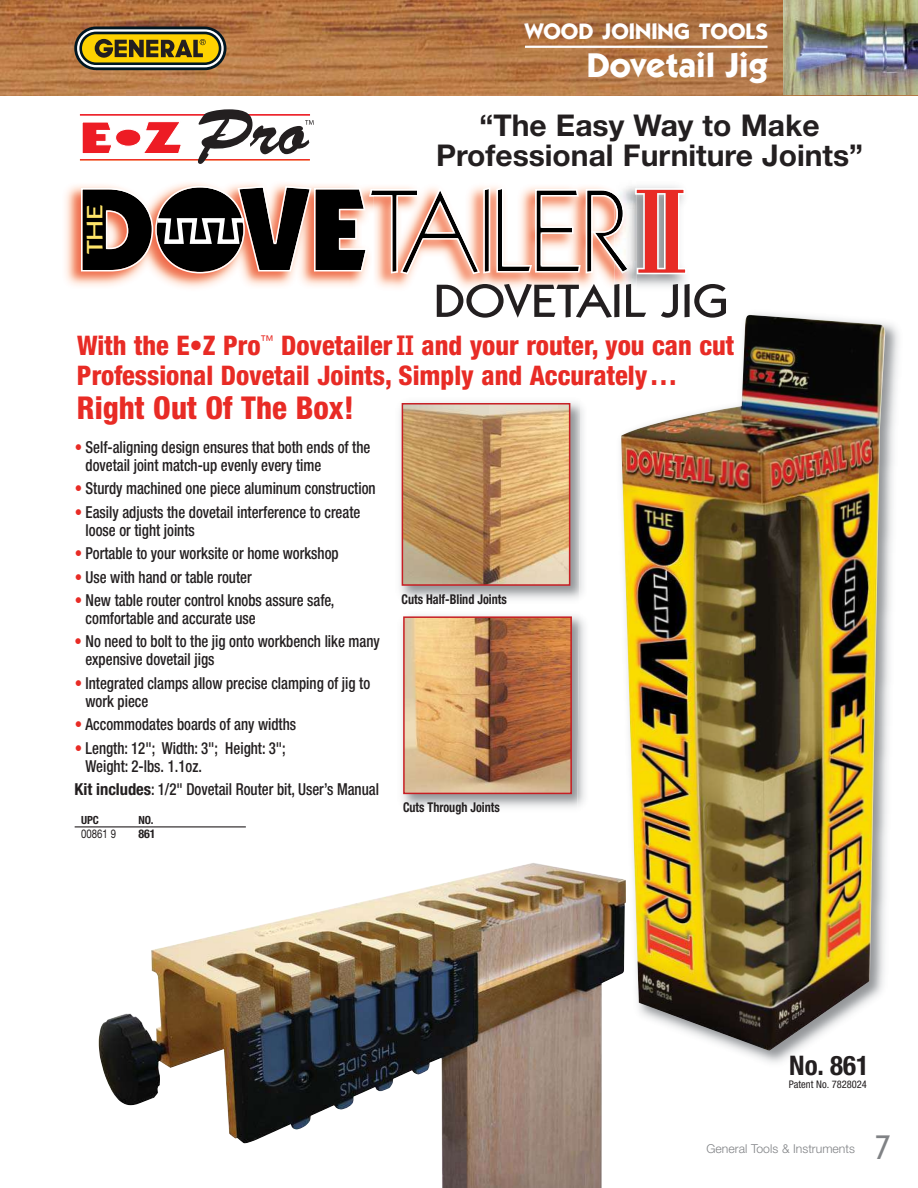
<style>
.page{position:relative;width:918px;height:1188px;background:#fff}
.page>*{position:absolute;margin:0;border:0;box-sizing:border-box;transform-origin:0 0}
.t1{font:500 46.95px "Itc Kabel";color:#231f20;scale:1.1 1}
.t2{font:700 34.5px "Itc Kabel";color:#fff}
.t3{font:300 32.1px "DIN Neuzeit Grotesk";color:#808285}
.t4{font:800 condensed 31.5px "Helvetica Neue";color:#e82b25}
.t5{font:700 30px/30px "Helvetica Neue";color:#231f20;text-align:center}
.t6{font:800 condensed 27px/30px "Helvetica Neue";color:#e82b25}
.t7{font:700 condensed 27px "Helvetica Neue";color:#231f20}
.t8{font:700 22.5px "Itc Kabel";color:#fff}
.t9{font:500 22.5px "Itc Kabel";color:#ffe56a;scale:1.4 1}
.t10{font:500 condensed 16.5px/18px "Helvetica Neue";color:#231f20;scale:.9 1}
.t11{font:700 condensed 13.5px "Helvetica Neue";color:#231f20;scale:.9 1}
.t12{font:300 12.15px "Helvetica Neue";color:#808285}
.t13{font:12px "Helvetica Neue";color:#231f20;scale:.8 1}
.t14{font:700 condensed 12px "Helvetica Neue";color:#231f20}
.t15{font:700 condensed 11.25px "Helvetica Neue";color:#231f20}
.t16{font:condensed 10.5px "Helvetica Neue";color:#231f20}
.s1{font-family:"Memphis";font-weight:700;font-stretch:normal}
.s2{color:#e82b25}
.s3{font-weight:700}
</style>
<div class="page">
<img style="left:0;top:0;width:918px;height:96px">
<svg style="left:74px;top:27px;width:152px;height:43px"></svg>
<svg style="left:77px;top:29px;width:147px;height:38px"></svg>
<svg style="left:79px;top:32px;width:142px;height:33px"></svg>
<div style="left:82px;top:34px;width:137px;height:28px;background:#ffd200;border-radius:14px"></div>
<svg style="left:95px;top:39px;width:111px;height:19px"></svg>
<hr style="left:525px;top:46px;width:243px;height:2px;background:#fff">
<img style="left:783px;top:0;width:135px;height:94px">
<hr style="left:80px;top:114px;width:230px;height:2px;background:#ed1c24">
<hr style="left:80px;top:159px;width:230px;height:1px;background:#ed1c24">
<svg style="left:82px;top:122px;width:99px;height:32px"></svg>
<svg style="left:198px;top:109px;width:116px;height:55px"></svg>
<img style="left:400px;top:402px;width:175px;height:198px">
<img style="left:405px;top:406px;width:162px;height:177px">
<div style="left:402px;top:403px;width:168px;height:183px;border:2px solid #c71e24"></div>
<img style="left:65px;top:185px;width:550px;height:103px">
<img style="left:350px;top:275px;width:24px;height:13px">
<img style="left:615px;top:275px;width:70px;height:12px">
<svg style="left:81px;top:183px;width:605px;height:92px"></svg>
<hr style="left:75px;top:826px;width:171px;height:1px;background:#231f20">
<img style="left:406px;top:619px;width:163px;height:172px">
<div style="left:403px;top:616px;width:169px;height:178px;border:2px solid #c71e24"></div>
<img style="left:575px;top:313px;width:324px;height:750px">
<img style="left:579px;top:397px;width:11px;height:208px">
<img style="left:577px;top:610px;width:14px;height:204px">
<img style="left:621px;top:315px;width:265px;height:736px">
<img style="left:98px;top:863px;width:528px;height:325px">
<h3 class="t8" style="left:525px;top:23px;width:245px">WOOD JOINING TOOLS</h3>
<h2 class="t2" style="left:587px;top:52px;width:183px">Dovetail Jig</h2>
<h3 class="t9" style="left:87px;top:254px;width:38px;rotate:-90deg">THE</h3>
<h3 class="t5" style="left:436px;top:113px;width:429px">“The Easy Way to Make<br>Professional Furniture Joints”</h3>
<h1 class="t1" style="left:433px;top:283px;width:271px">DOVETAIL JIG</h1>
<h3 class="t6" style="left:77px;top:333px;width:659px">With the E•Z Pro<sup>™</sup> Dovetailer<span class="s1">II</span> and your router, you can cut<br>Professional Dovetail Joints, Simply and Accurately...</h3>
<h3 class="t4" style="left:77px;top:397px;width:279px">Right Out Of The Box!</h3>
<p class="t10" style="left:86px;top:440px;width:318px;text-indent:-11px"><span class="s2">•</span> Self-aligning design ensures that both ends of the dovetail joint match-up evenly every time</p>
<p class="t10" style="left:75px;top:481px;width:336px"><span class="s2">•</span> Sturdy machined one piece aluminum construction</p>
<p class="t10" style="left:86px;top:504px;width:307px;text-indent:-11px"><span class="s2">•</span> Easily adjusts the dovetail interference to create loose or tight joints</p>
<p class="t10" style="left:75px;top:546px;width:295px"><span class="s2">•</span> Portable to your worksite or home workshop</p>
<p class="t10" style="left:75px;top:569px;width:198px"><span class="s2">•</span> Use with hand or table router</p>
<p class="t10" style="left:86px;top:593px;width:278px;text-indent:-11px"><span class="s2">•</span> New table router control knobs assure safe, comfortable and accurate use</p>
<p class="t10" style="left:86px;top:634px;width:328px;text-indent:-11px"><span class="s2">•</span> No need to bolt to the jig onto workbench like many expensive dovetail jigs</p>
<p class="t10" style="left:86px;top:675px;width:318px;text-indent:-11px"><span class="s2">•</span> Integrated clamps allow precise clamping of jig to work piece</p>
<p class="t10" style="left:75px;top:717px;width:248px"><span class="s2">•</span> Accommodates boards of any widths</p>
<p class="t10" style="left:86px;top:740px;width:224px;text-indent:-11px"><span class="s2">•</span> Length: 12"; Width: 3"; Height: 3";<br>Weight: 2-lbs. 1.1oz.</p>
<p class="t10" style="left:75px;top:782px;width:340px"><span class="s3">Kit includes</span>: 1/2" Dovetail Router bit, User’s Manual</p>
<p class="t15" style="left:81px;top:816px;width:19px">UPC</p>
<p class="t15" style="left:138px;top:816px;width:17px">NO.</p>
<p class="t13" style="left:81px;top:829px;width:45px">00861 9</p>
<p class="t14" style="left:138px;top:829px;width:19px">861</p>
<p class="t11" style="left:402px;top:595px;width:118px">Cuts Half-Blind Joints</p>
<p class="t11" style="left:403px;top:802px;width:109px">Cuts Through Joints</p>
<h3 class="t7" style="left:789px;top:1055px;width:81px">No. 861</h3>
<p class="t16" style="left:789px;top:1081px;width:80px">Patent No. 7828024</p>
<p class="t12" style="left:707px;top:1144px;width:150px">General Tools &amp; Instruments</p>
<h3 class="t3" style="left:875px;top:1134px;width:18px">7</h3>
</div>
